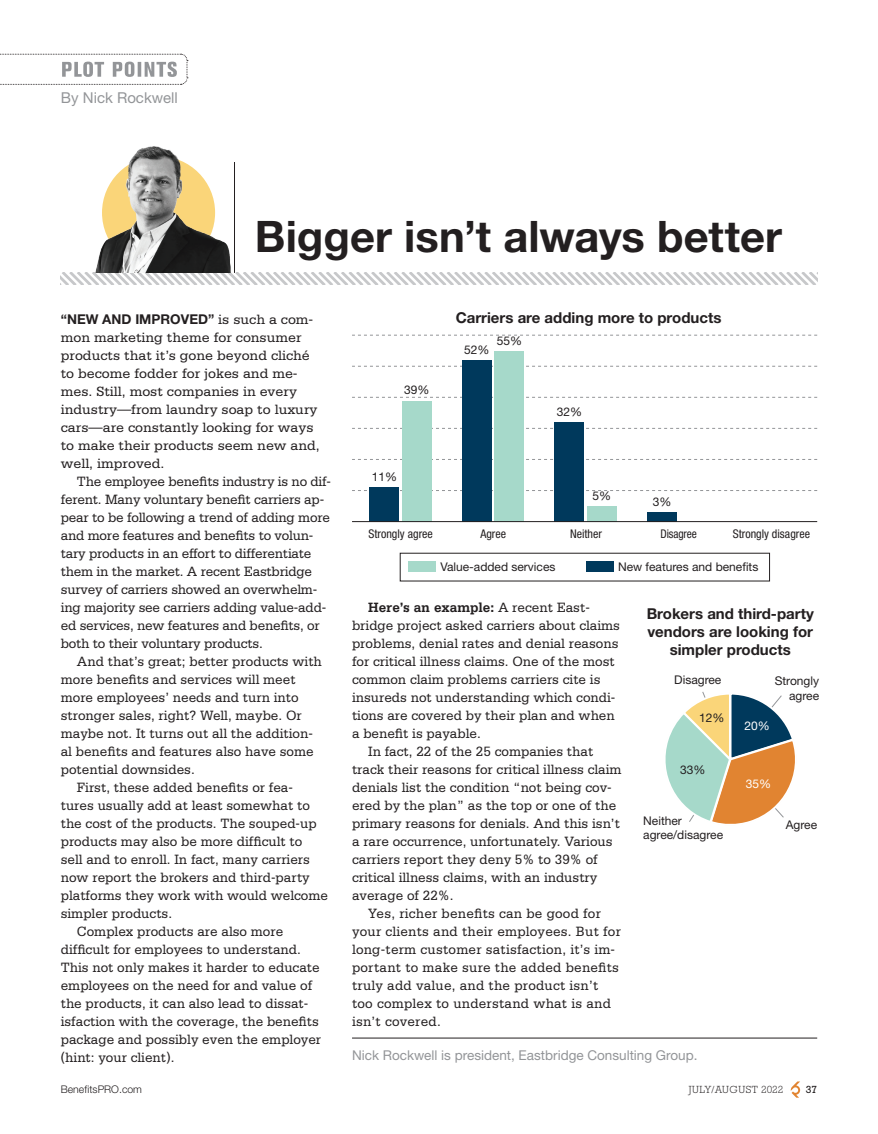
<style>
.page{position:relative;width:878px;height:1134px;background:#fff}
.page>*{position:absolute;margin:0;border:0;box-sizing:border-box;transform-origin:0 0}
.t1{font:700 43.5px "Helvetica Neue LT Std";color:#231f20}
.t2{font:700 15px/18px "Helvetica Neue LT Std";color:#231f20;text-align:center}
.t3{font:15px "Helvetica Neue LT Std";color:#939598}
.t4{font:14.25px/18px "Serifa Std";color:#231f20;scale:.95 1}
.t5{font:14.25px/18px "Serifa Std";color:#231f20}
.t6{font:700 14.25px "Serifa Std";color:#231f20;scale:.95 1}
.t7{font:13.5px "Helvetica Neue LT Std";color:#939598}
.t8{font:700 13.5px "Helvetica Neue LT Std";color:#231f20}
.t9{font:12px/14.4px "Helvetica Neue LT Std";color:#231f20;text-align:right}
.t10{font:condensed 12px "Helvetica Neue LT Std";color:#231f20}
.t11{font:condensed 12px "Helvetica Neue LT Std";color:#231f20;scale:.95 1}
.t12{font:12px "Helvetica Neue LT Std";color:#fff}
.t13{font:300 10.5px "Helvetica Neue LT Std";color:#231f20}
.t14{font:300 10.5px "Rockwell Std";letter-spacing:.05em;color:#231f20}
.t15{font:10.5px "Rockwell Std";color:#231f20}
.s1{font-family:"Serifa Std";font-weight:400;font-size:14.25px}
.s2{font-weight:400}
</style>
<div class="page">
<svg style="left:790px;top:1081px;width:10px;height:17px"></svg>
<svg style="left:61px;top:273px;width:756px;height:12px"></svg>
<img style="left:92px;top:146px;width:145px;height:127px">
<svg style="left:0;top:53px;width:188px;height:32px"></svg>
<hr style="left:352px;top:1038px;width:465px;height:1px;background:#231f20">
<svg style="left:352px;top:490px;width:465px;height:1px"></svg>
<svg style="left:352px;top:459px;width:465px;height:1px"></svg>
<svg style="left:352px;top:428px;width:465px;height:1px"></svg>
<svg style="left:352px;top:397px;width:465px;height:1px"></svg>
<svg style="left:352px;top:366px;width:465px;height:1px"></svg>
<svg style="left:352px;top:335px;width:465px;height:1px"></svg>
<div style="left:408px;top:561px;width:28px;height:11px;background:#a6d9ca"></div>
<div style="left:586px;top:561px;width:28px;height:11px;background:#00395c"></div>
<svg style="left:665px;top:692px;width:130px;height:132px"></svg>
<div style="left:369px;top:488px;width:30px;height:34px;background:#00395c"></div>
<div style="left:402px;top:401px;width:29px;height:121px;background:#a6d9ca"></div>
<div style="left:462px;top:361px;width:30px;height:161px;background:#00395c"></div>
<div style="left:494px;top:351px;width:30px;height:171px;background:#a6d9ca"></div>
<div style="left:554px;top:423px;width:30px;height:99px;background:#00395c"></div>
<div style="left:587px;top:506px;width:29px;height:16px;background:#a6d9ca"></div>
<div style="left:647px;top:513px;width:30px;height:9px;background:#00395c"></div>
<hr style="left:352px;top:521px;width:465px;height:1px;background:#231f20">
<p class="t3" style="left:61px;top:88px;width:118px">By Nick Rockwell</p>
<h1 class="t1" style="left:255px;top:209px;width:528px">Bigger isn’t always better</h1>
<p class="t8" style="left:61px;top:311px;width:254px">“NEW AND IMPROVED” <span class="s1">is such a com-</span></p>
<p class="t5" style="left:61px;top:329px;width:260px">mon marketing theme for consumer products that it’s gone beyond cliché to become fodder for jokes and me&shy;mes. Still, most companies in every industry—from laundry soap to luxury cars—are constantly looking for ways to make their products seem new and, well, improved.</p>
<p class="t4" style="left:61px;top:473px;width:286px;text-indent:16px">The employee benefits industry is no dif&shy;ferent. Many voluntary benefit carriers ap&shy;pear to be following a trend of adding more and more features and benefits to volun&shy;tary products in an effort to differentiate them in the market. A recent Eastbridge survey of carriers showed an overwhelm&shy;ing majority see carriers adding value-add&shy;ed services, new features and benefits, or both to their voluntary products.</p>
<p class="t4" style="left:77px;top:652px;width:259px">And that’s great; better products with</p>
<p class="t4" style="left:61px;top:670px;width:249px">more benefits and services will meet</p>
<p class="t4" style="left:61px;top:688px;width:252px">more employees’ needs and turn into</p>
<p class="t4" style="left:61px;top:706px;width:255px">stronger sales, right? Well, maybe. Or</p>
<p class="t4" style="left:61px;top:724px;width:267px">maybe not. It turns out all the addition-</p>
<p class="t4" style="left:61px;top:743px;width:268px">al benefits and features also have some</p>
<p class="t4" style="left:61px;top:761px;width:142px">potential downsides.</p>
<p class="t4" style="left:77px;top:778px;width:229px">First, these added benefits or fea-</p>
<p class="t4" style="left:61px;top:797px;width:264px">tures usually add at least somewhat to</p>
<p class="t4" style="left:61px;top:815px;width:271px">the cost of the products. The souped-up</p>
<p class="t4" style="left:61px;top:832px;width:256px">products may also be more difficult to</p>
<p class="t4" style="left:61px;top:850px;width:264px">sell and to enroll. In fact, many carriers</p>
<p class="t4" style="left:61px;top:868px;width:264px">now report the brokers and third-party</p>
<p class="t4" style="left:61px;top:886px;width:283px">platforms they work with would welcome</p>
<p class="t4" style="left:61px;top:904px;width:119px">simpler products.</p>
<p class="t4" style="left:77px;top:922px;width:218px">Complex products are also more</p>
<p class="t4" style="left:61px;top:940px;width:254px">difficult for employees to understand.</p>
<p class="t4" style="left:61px;top:958px;width:274px">This not only makes it harder to educate</p>
<p class="t4" style="left:61px;top:976px;width:266px">employees on the need for and value of</p>
<p class="t4" style="left:61px;top:994px;width:262px">the products, it can also lead to dissat-</p>
<p class="t4" style="left:61px;top:1013px;width:273px">isfaction with the coverage, the benefits</p>
<p class="t4" style="left:61px;top:1031px;width:276px">package and possibly even the employer</p>
<p class="t4" style="left:61px;top:1048px;width:121px">(hint: your client).</p>
<p class="t2" style="left:455px;top:308px;width:267px">Carriers are adding more to products</p>
<p class="t9" style="left:404px;top:383px;width:27px">39%</p>
<p class="t9" style="left:372px;top:469px;width:27px">11%</p>
<p class="t9" style="left:464px;top:342px;width:27px">52%</p>
<p class="t9" style="left:496px;top:333px;width:27px">55%</p>
<p class="t9" style="left:556px;top:404px;width:27px">32%</p>
<p class="t9" style="left:592px;top:488px;width:20px">5%</p>
<p class="t9" style="left:652px;top:494px;width:20px">3%</p>
<p class="t10" style="left:368px;top:527px;width:66px">Strongly agree</p>
<p class="t10" style="left:480px;top:527px;width:27px">Agree</p>
<p class="t10" style="left:570px;top:527px;width:33px">Neither</p>
<p class="t11" style="left:660px;top:527px;width:40px">Disagree</p>
<p class="t10" style="left:732px;top:527px;width:79px">Strongly disagree</p>
<p class="t9" style="left:440px;top:560px;width:117px">Value-added services</p>
<p class="t9" style="left:618px;top:560px;width:142px">New features and benefits</p>
<p class="t6" style="left:368px;top:599px;width:235px">Here’s an example: <span class="s2">A recent East-</span></p>
<p class="t4" style="left:352px;top:617px;width:283px">bridge project asked carriers about claims</p>
<p class="t4" style="left:352px;top:635px;width:282px">problems, denial rates and denial reasons</p>
<p class="t4" style="left:352px;top:652px;width:278px">for critical illness claims. One of the most</p>
<p class="t4" style="left:352px;top:670px;width:263px">common claim problems carriers cite is</p>
<p class="t4" style="left:352px;top:688px;width:279px">insureds not understanding which condi-</p>
<p class="t4" style="left:352px;top:707px;width:278px">tions are covered by their plan and when</p>
<p class="t4" style="left:352px;top:725px;width:137px">a benefit is payable.</p>
<p class="t4" style="left:368px;top:742px;width:238px">In fact, 22 of the 25 companies that</p>
<p class="t4" style="left:352px;top:760px;width:285px">track their reasons for critical illness claim</p>
<p class="t4" style="left:352px;top:778px;width:275px">denials list the condition “not being cov-</p>
<p class="t4" style="left:352px;top:797px;width:279px">ered by the plan” as the top or one of the</p>
<p class="t4" style="left:352px;top:815px;width:283px">primary reasons for denials. And this isn’t</p>
<p class="t4" style="left:352px;top:832px;width:276px">a rare occurrence, unfortunately. Various</p>
<p class="t4" style="left:352px;top:850px;width:260px">carriers report they deny 5% to 39% of</p>
<p class="t4" style="left:352px;top:868px;width:260px">critical illness claims, with an industry</p>
<p class="t4" style="left:352px;top:886px;width:108px">average of 22%.</p>
<p class="t4" style="left:368px;top:904px;width:246px">Yes, richer benefits can be good for</p>
<p class="t4" style="left:352px;top:922px;width:284px">your clients and their employees. But for</p>
<p class="t4" style="left:352px;top:940px;width:278px">long-term customer satisfaction, it’s im-</p>
<p class="t4" style="left:352px;top:959px;width:282px">portant to make sure the added benefits</p>
<p class="t4" style="left:352px;top:977px;width:261px">truly add value, and the product isn’t</p>
<p class="t4" style="left:352px;top:994px;width:274px">too complex to understand what is and</p>
<p class="t4" style="left:352px;top:1012px;width:95px">isn’t covered.</p>
<p class="t2" style="left:646px;top:604px;width:168px">Brokers and third-party vendors are looking for simpler products</p>
<p class="t9" style="left:674px;top:673px;width:49px">Disagree</p>
<p class="t9" style="left:699px;top:710px;width:27px">12%</p>
<p class="t9" style="left:680px;top:762px;width:27px">33%</p>
<p class="t9" style="left:643px;top:813px;width:81px;text-align:left">Neither agree/disagree</p>
<p class="t9" style="left:774px;top:674px;width:46px">Strongly agree</p>
<p class="t12" style="left:744px;top:718px;width:27px">20%</p>
<p class="t12" style="left:745px;top:777px;width:27px">35%</p>
<p class="t9" style="left:785px;top:818px;width:33px">Agree</p>
<p class="t7" style="left:352px;top:1048px;width:347px">Nick Rockwell is president, Eastbridge Consulting Group.</p>
<p class="t13" style="left:61px;top:1083px;width:83px">BenefitsPRO.com</p>
<p class="t14" style="left:688px;top:1084px;width:96px">JULY/AUGUST 2022</p>
<p class="t15" style="left:805px;top:1084px;width:13px">37</p>
</div>
